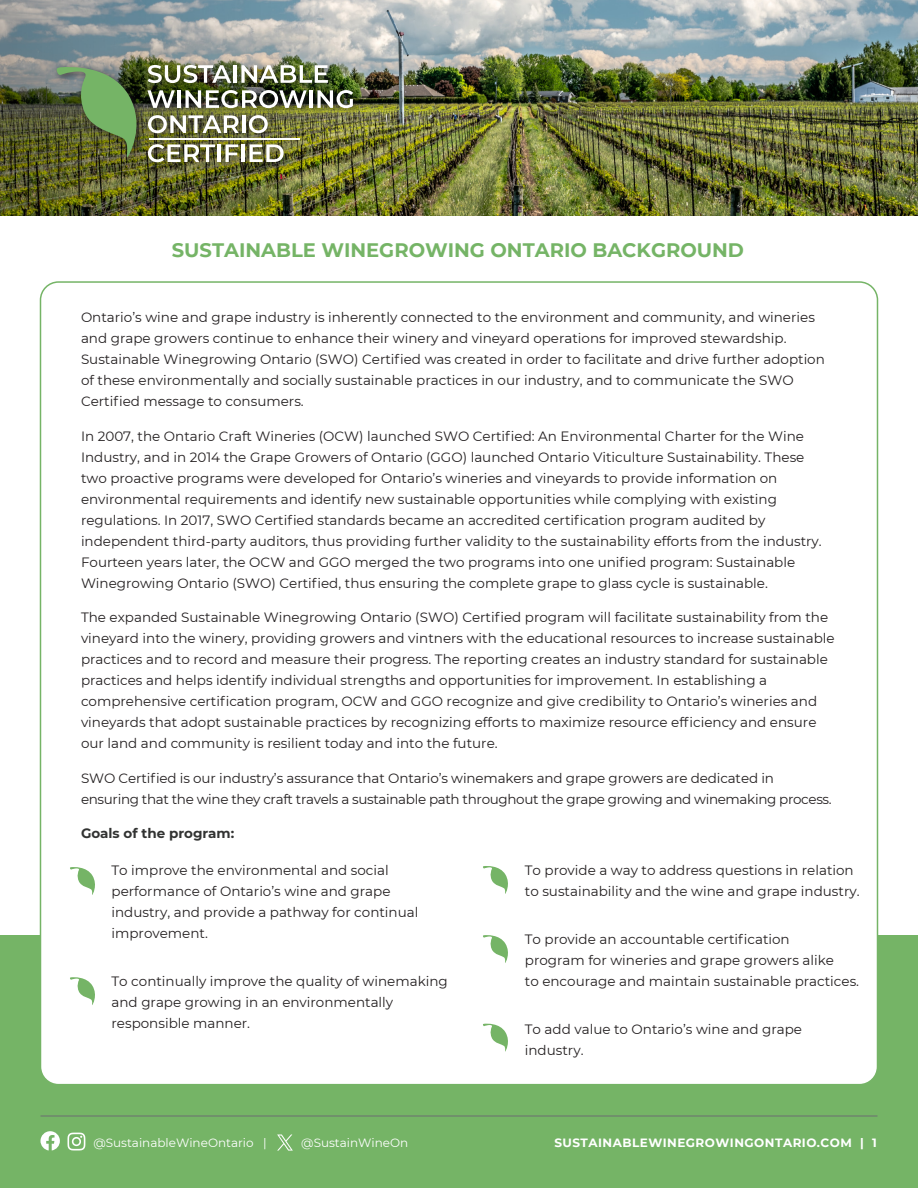
<style>
.page{position:relative;width:918px;height:1188px;background:#fff}
.page>*{position:absolute;margin:0;border:0;box-sizing:border-box;transform-origin:0 0}
.Green_Title{font:700 19.5px "Montserrat";color:#75b466}
.Body_Text{font:13.5px/21px "Montserrat";color:#231f20}
.Chart_Text{font:13.5px/21px "Montserrat";color:#231f20}
.Body_Text-2{font:13.5px/21px "Montserrat";letter-spacing:-.025em;color:#231f20}
.Body_Text-3{font:700 13.5px "Montserrat";color:#323332}
.t1{font:12px "Montserrat";color:#fff}
.t2{font:700 12px "Montserrat";letter-spacing:.04em;color:#fff}
</style>
<div class="page">
<img style="left:448px;top:0;width:470px;height:216px">
<img style="left:0;top:0;width:448px;height:216px">
<div style="left:0;top:935px;width:918px;height:253px;background:#75b466"></div>
<div style="left:40px;top:282px;width:838px;height:803px;background:#fff;border-radius:18px"></div>
<hr style="left:40px;top:1116px;width:838px;height:1px;background:#6c6d70">
<svg style="left:40px;top:1131px;width:20px;height:20px"></svg>
<svg style="left:277px;top:1134px;width:16px;height:17px"></svg>
<svg style="left:67px;top:1133px;width:18px;height:18px"></svg>
<div style="left:53px;top:61px;width:310px;height:111px;background:#231f20;opacity:.7"></div>
<img style="left:57px;top:65px;width:296px;height:97px">
<svg style="left:70px;top:867px;width:25px;height:28px"></svg>
<svg style="left:70px;top:977px;width:25px;height:28px"></svg>
<svg style="left:483px;top:866px;width:25px;height:28px"></svg>
<svg style="left:483px;top:935px;width:25px;height:28px"></svg>
<svg style="left:483px;top:1023px;width:25px;height:29px"></svg>
<p class="Green_Title" style="left:172px;top:236px;width:574px">SUSTAINABLE WINEGROWING ONTARIO BACKGROUND</p>
<p class="Body_Text" style="left:81px;top:306px;width:745px">Ontario’s wine and grape industry is inherently connected to the environment and community, and wineries and grape growers continue to enhance their winery and vineyard operations for improved stewardship.<br>Sustainable Winegrowing Ontario (SWO) Certified was created in order to facilitate and drive further adoption of these environmentally and socially sustainable practices in our industry, and to communicate the SWO Certified message to consumers.</p>
<p class="Body_Text" style="left:81px;top:425px;width:742px">In 2007, the Ontario Craft Wineries (OCW) launched SWO Certified: An Environmental Charter for the Wine Industry, and in 2014 the Grape Growers of Ontario (GGO) launched Ontario Viticulture Sustainability. These two proactive programs were developed for Ontario’s wineries and vineyards to provide information on environmental requirements and identify new sustainable opportunities while complying with existing regulations. In 2017, SWO Certified standards became an accredited certification program audited by independent third-party auditors, thus providing further validity to the sustainability efforts from the industry.<br>Fourteen years later, the OCW and GGO merged the two programs into one unified program: Sustainable Winegrowing Ontario (SWO) Certified, thus ensuring the complete grape to glass cycle is sustainable.</p>
<p class="Body_Text" style="left:81px;top:606px;width:755px">The expanded Sustainable Winegrowing Ontario (SWO) Certified program will facilitate sustainability from the vineyard into the winery, providing growers and vintners with the educational resources to increase sustainable practices and to record and measure their progress. The reporting creates an industry standard for sustainable practices and helps identify individual strengths and opportunities for improvement. In establishing a comprehensive certification program, OCW and GGO recognize and give credibility to Ontario’s wineries and vineyards that adopt sustainable practices by recognizing efforts to maximize resource efficiency and ensure our land and community is resilient today and into the future.</p>
<p class="Body_Text-2" style="left:81px;top:767px;width:752px">SWO Certified is our industry’s assurance that Ontario’s winemakers and grape growers are dedicated in ensuring that the wine they craft travels a sustainable path throughout the grape growing and winemaking process.</p>
<p class="Body_Text-3" style="left:81px;top:824px;width:155px">Goals of the program:</p>
<p class="Chart_Text" style="left:112px;top:859px;width:308px">To improve the environmental and social performance of Ontario’s wine and grape industry, and provide a pathway for continual improvement.</p>
<p class="Chart_Text" style="left:112px;top:970px;width:338px">To continually improve the quality of winemaking and grape growing in an environmentally responsible manner.</p>
<p class="t1" style="left:93px;top:1135px;width:175px">@SustainableWineOntario |</p>
<p class="t1" style="left:301px;top:1135px;width:109px">@SustainWineOn</p>
<p class="Chart_Text" style="left:525px;top:859px;width:336px">To provide a way to address questions in relation to sustainability and the wine and grape industry.</p>
<p class="Chart_Text" style="left:525px;top:928px;width:336px">To provide an accountable certification<br>program for wineries and grape growers alike<br>to encourage and maintain sustainable practices.</p>
<p class="Chart_Text" style="left:525px;top:1018px;width:279px">To add value to Ontario’s wine and grape industry.</p>
<p class="t2" style="left:554px;top:1134px;width:324px">SUSTAINABLEWINEGROWINGONTARIO.COM | 1</p>
</div>
